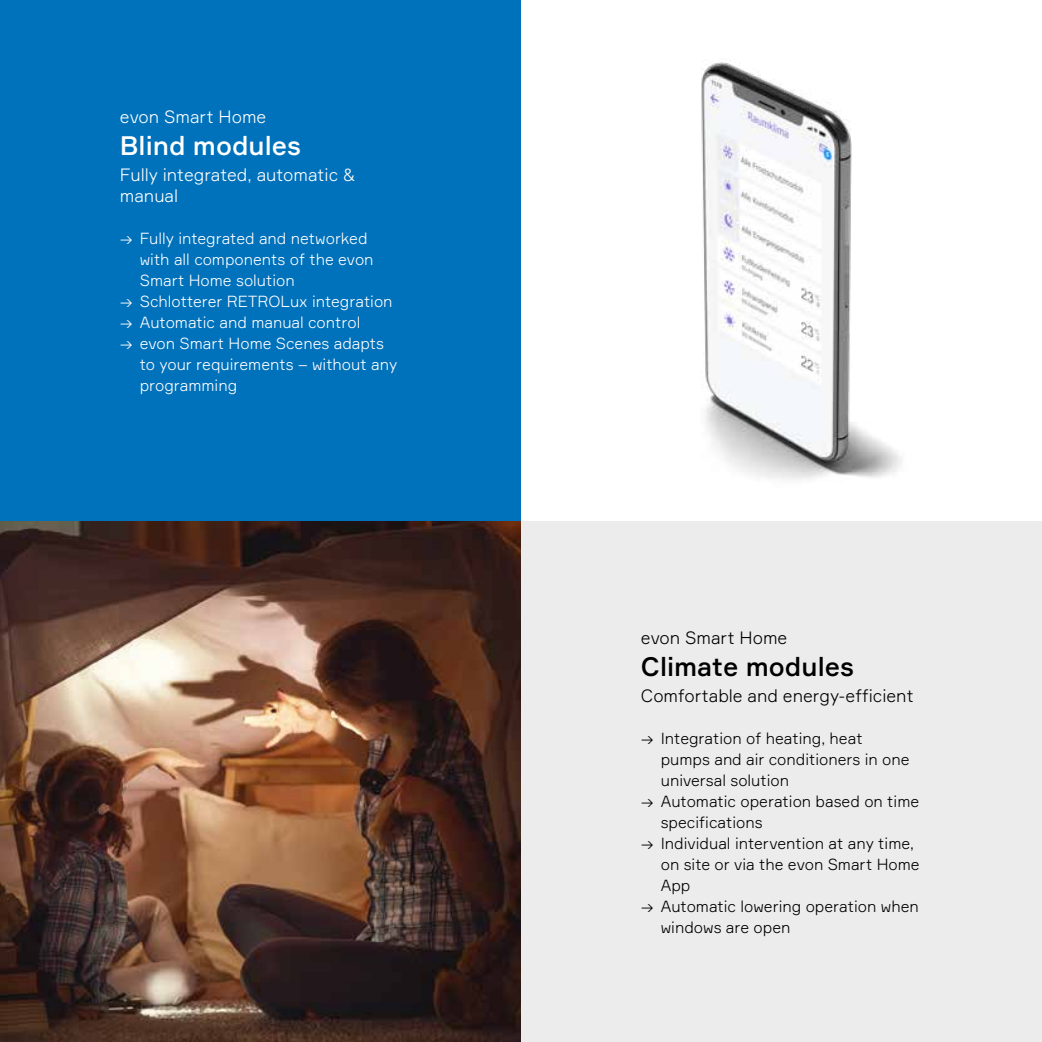
<style>
.page{position:relative;width:1042px;height:1042px;background:#fff}
.page>*{position:absolute;margin:0;border:0;box-sizing:border-box;transform-origin:0 0}
.t1{font:500 26.25px "Formular";color:#000}
.t2{font:500 26.25px "Formular";color:#fff}
.t3{font:300 17.5px/21px "Formular";color:#fff}
.t4{font:300 17.5px "Formular";color:#000}
.t5{font:300 15.75px/21px "Formular";color:#000}
.t6{font:300 15.75px/21px "Formular";color:#fff}
</style>
<div class="page">
<div style="left:521px;top:521px;width:521px;height:521px;background:#ececed"></div>
<div style="left:0;top:0;width:521px;height:521px;background:#0071bb"></div>
<img style="left:701px;top:62px;width:201px;height:418px">
<img style="left:0;top:521px;width:521px;height:521px">
<p class="t3" style="left:120px;top:106px;width:148px">evon Smart Home</p>
<h1 class="t2" style="left:120px;top:129px;width:183px">Blind modules</h1>
<p class="t3" style="left:120px;top:163px;width:237px">Fully integrated, automatic &amp; manual</p>
<p class="t6" style="left:140px;top:227px;width:235px;text-indent:-20px">→ Fully integrated and networked with all components of the evon<br>Smart Home solution</p>
<p class="t6" style="left:120px;top:290px;width:274px">→ Schlotterer RETROLux integration</p>
<p class="t6" style="left:120px;top:311px;width:242px">→ Automatic and manual control</p>
<p class="t6" style="left:140px;top:332px;width:259px;text-indent:-20px">→ evon Smart Home Scenes adapts to your requirements – without any programming</p>
<p class="t4" style="left:641px;top:627px;width:148px">evon Smart Home</p>
<h1 class="t1" style="left:641px;top:650px;width:215px">Climate modules</h1>
<p class="t4" style="left:641px;top:684px;width:274px">Comfortable and energy-efficient</p>
<p class="t5" style="left:661px;top:727px;width:250px;text-indent:-20px">→ Integration of heating, heat pumps and air conditioners in one universal solution</p>
<p class="t5" style="left:661px;top:790px;width:260px;text-indent:-20px">→ Automatic operation based on time specifications</p>
<p class="t5" style="left:661px;top:832px;width:260px;text-indent:-20px">→ Individual intervention at any time, on site or via the evon Smart Home<br>App</p>
<p class="t5" style="left:661px;top:895px;width:259px;text-indent:-20px">→ Automatic lowering operation when windows are open</p>
</div>
